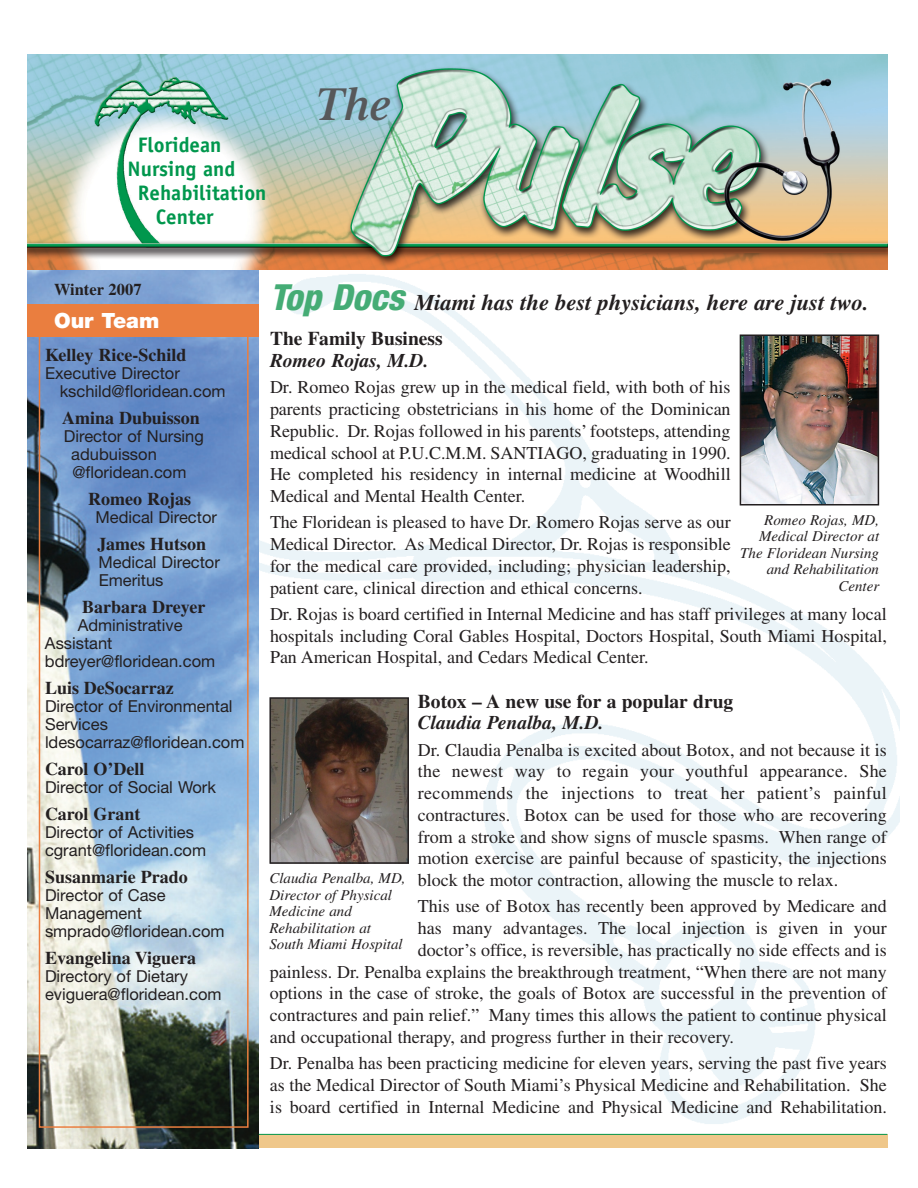
<style>
.page{position:relative;width:918px;height:1188px;background:#fff}
.page>*{position:absolute;margin:0;border:0;box-sizing:border-box;transform-origin:0 0}
.t1{font:italic 600 46.5px "Times";color:#57585a}
.t2{font:italic 700 22.5px "Times";color:#231f20}
.t3{font:700 21px "Officina Sans";color:#00974d}
.t4{font:900 21px "Helvetica Neue";color:#fff}
.t5{font:700 19.5px "Times";color:#231f20}
.t6{font:italic 700 19.5px "Times";color:#231f20}
.t7{font:18px/21.8px "Times";color:#231f20;text-align:justify}
.t8{font:700 18px "Times";color:#231f20}
.t9{font:16.5px/18px "Helvetica Neue";color:#231f20}
.t10{font:700 16.5px "Times";color:#231f20}
.t11{font:italic 15px/16.5px "Times";color:#231f20}
.s1{font-family:"Helvetica Neue";font-weight:800;font-stretch:condensed;font-size:36px;color:#45ac75}
</style>
<div class="page">
<img style="left:257px;top:274px;width:643px;height:875px">
<img style="left:27px;top:270px;width:232px;height:878px">
<img style="left:27px;top:54px;width:861px;height:216px">
<div style="left:39px;top:309px;width:210px;height:819px;border:2px solid #ea7e3f"></div>
<div style="left:27px;top:305px;width:232px;height:32px;background:#ea7e3f"></div>
<img style="left:743px;top:337px;width:133px;height:166px">
<div style="left:740px;top:334px;width:139px;height:172px;border:2px solid #231f20"></div>
<img style="left:272px;top:700px;width:134px;height:161px">
<div style="left:269px;top:697px;width:140px;height:167px;border:2px solid #231f20"></div>
<p class="t3" style="left:138px;top:136px;width:85px">Floridean</p>
<p class="t3" style="left:128px;top:160px;width:109px">Nursing and</p>
<p class="t3" style="left:138px;top:184px;width:130px">Rehabilitation</p>
<p class="t3" style="left:156px;top:209px;width:59px">Center</p>
<h1 class="t1" style="left:316px;top:87px;width:76px">The</h1>
<p class="t10" style="left:54px;top:284px;width:89px">Winter 2007</p>
<p class="t4" style="left:54px;top:313px;width:107px">Our Team</p>
<p class="t8" style="left:45px;top:348px;width:143px">Kelley Rice-Schild</p>
<p class="t9" style="left:60px;top:365px;width:167px;text-indent:-15px">Executive Director kschild@floridean.com</p>
<p class="t8" style="left:62px;top:411px;width:139px">Amina Dubuisson</p>
<p class="t9" style="left:71px;top:428px;width:134px;text-indent:-7px">Director of Nursing adubuisson @floridean.com</p>
<p class="t8" style="left:88px;top:492px;width:104px">Romeo Rojas</p>
<p class="t9" style="left:96px;top:509px;width:123px">Medical Director</p>
<p class="t8" style="left:97px;top:537px;width:110px">James Hutson</p>
<p class="t9" style="left:99px;top:554px;width:123px">Medical Director<br>Emeritus</p>
<p class="t8" style="left:82px;top:600px;width:125px">Barbara Dreyer</p>
<p class="t9" style="left:45px;top:617px;width:172px;text-indent:33px">Administrative<br>Assistant bdreyer@floridean.com</p>
<p class="t8" style="left:45px;top:681px;width:130px">Luis DeSocarraz</p>
<p class="t9" style="left:45px;top:698px;width:201px">Director of Environmental<br>Services ldesocarraz@floridean.com</p>
<p class="t8" style="left:45px;top:762px;width:101px">Carol O’Dell</p>
<p class="t9" style="left:45px;top:779px;width:172px">Director of Social Work</p>
<p class="t8" style="left:45px;top:807px;width:97px">Carol Grant</p>
<p class="t9" style="left:45px;top:824px;width:163px">Director of Activities cgrant@floridean.com</p>
<p class="t8" style="left:45px;top:870px;width:144px">Susanmarie Prado</p>
<p class="t9" style="left:45px;top:887px;width:181px">Director of Case<br>Management smprado@floridean.com</p>
<p class="t8" style="left:45px;top:951px;width:153px">Evangelina Viguera</p>
<p class="t9" style="left:45px;top:968px;width:178px">Directory of Dietary eviguera@floridean.com</p>
<p class="t2" style="left:270px;top:294px;width:600px"><span class="s1">Top Docs</span> Miami has the best physicians, here are just two.</p>
<p class="t5" style="left:270px;top:332px;width:174px">The Family Business</p>
<p class="t6" style="left:270px;top:354px;width:160px">Romeo Rojas, M.D.</p>
<p class="t7" style="left:270px;top:378px;width:462px">Dr. Romeo Rojas grew up in the medical field, with both of his parents practicing obstetricians in his home of the Dominican Republic. Dr. Rojas followed in his parents’ footsteps, attending medical school at P.U.C.M.M. SANTIAGO, graduating in 1990.<br>He completed his residency in internal medicine at Woodhill Medical and Mental Health Center.</p>
<p class="t7" style="left:270px;top:513px;width:462px">The Floridean is pleased to have Dr. Romero Rojas serve as our Medical Director. As Medical Director, Dr. Rojas is responsible for the medical care provided, including; physician leadership, patient care, clinical direction and ethical concerns.</p>
<p class="t7" style="left:270px;top:605px;width:618px">Dr. Rojas is board certified in Internal Medicine and has staff privileges at many local hospitals including Coral Gables Hospital, Doctors Hospital, South Miami Hospital, Pan American Hospital, and Cedars Medical Center.</p>
<p class="t5" style="left:418px;top:694px;width:317px">Botox – A new use for a popular drug</p>
<p class="t6" style="left:418px;top:716px;width:187px">Claudia Penalba, M.D.</p>
<p class="t7" style="left:418px;top:740px;width:470px">Dr. Claudia Penalba is excited about Botox, and not because it is the newest way to regain your youthful appearance. She recommends the injections to treat her patient’s painful contractures. Botox can be used for those who are recovering from a stroke and show signs of muscle spasms. When range of motion exercise are painful because of spasticity, the injections block the motor contraction, allowing the muscle to relax.</p>
<p class="t7" style="left:418px;top:897px;width:470px">This use of Botox has recently been approved by Medicare and</p>
<p class="t7" style="left:418px;top:919px;width:470px">has many advantages. The local injection is given in your</p>
<p class="t7" style="left:418px;top:941px;width:470px">doctor’s office, is reversible, has practically no side effects and is</p>
<p class="t7" style="left:270px;top:962px;width:618px">painless. Dr. Penalba explains the breakthrough treatment, “When there are not many</p>
<p class="t7" style="left:270px;top:984px;width:618px">options in the case of stroke, the goals of Botox are successful in the prevention of</p>
<p class="t7" style="left:270px;top:1006px;width:618px">contractures and pain relief.” Many times this allows the patient to continue physical</p>
<p class="t7" style="left:270px;top:1028px;width:466px">and occupational therapy, and progress further in their recovery.</p>
<p class="t7" style="left:270px;top:1054px;width:618px">Dr. Penalba has been practicing medicine for eleven years, serving the past five years as the Medical Director of South Miami’s Physical Medicine and Rehabilitation. She is board certified in Internal Medicine and Physical Medicine and Rehabilitation.</p>
<p class="t11" style="left:740px;top:513px;width:140px;text-align:right">Romeo Rojas, MD,<br>Medical Director at<br>The Floridean Nursing and Rehabilitation<br>Center</p>
<p class="t11" style="left:269px;top:871px;width:138px">Claudia Penalba, MD,<br>Director of Physical<br>Medicine and<br>Rehabilitation at<br>South Miami Hospital</p>
</div>
